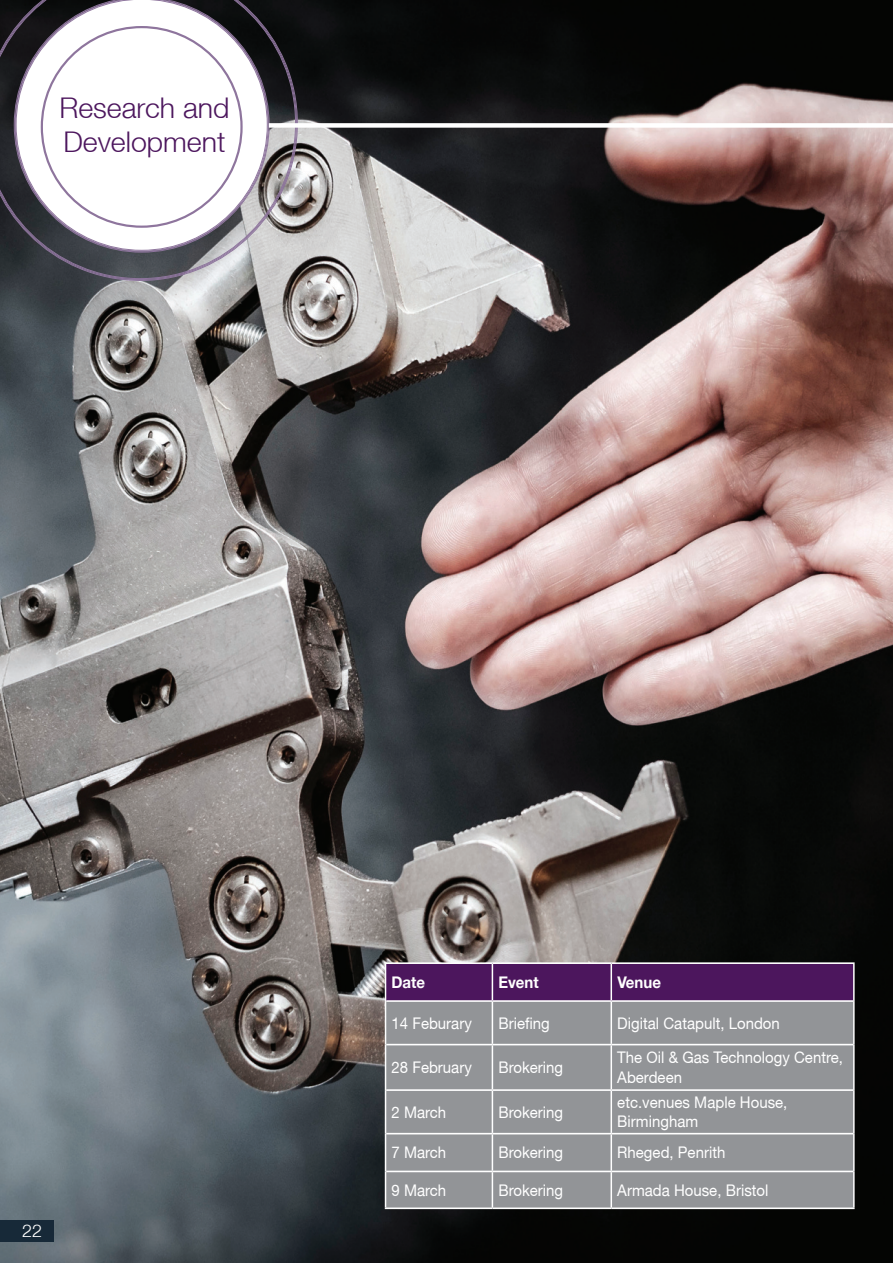
<style>
.page{position:relative;width:893px;height:1263px;background:#fff}
.page>*{position:absolute;margin:0;border:0;box-sizing:border-box;transform-origin:0 0}
.t1{font:300 28.5px/34.2px "Helvetica Neue";color:#4c165d}
.t2{font:300 18px "Helvetica Neue";color:#fff}
.t3{font:16.05px/19.2px "Helvetica Neue";color:#fff;scale:.93 1}
.t4{font:700 16.05px "Helvetica Neue";color:#fff;scale:.93 1}
</style>
<div class="page">
<img style="left:0;top:0;width:892px;height:1263px">
<div style="left:0;top:1220px;width:54px;height:22px;background:#172938"></div>
<svg style="left:0;top:0;width:296px;height:279px;background:#5a5a5f"></svg>
<svg style="left:16px;top:0;width:251px;height:250px"></svg>
<div style="left:42px;top:27px;width:199px;height:200px;background:#fff;border-radius:50%"></div>
<div style="left:269px;top:123px;width:623px;height:5px;background:#fff"></div>
<div style="left:386px;top:964px;width:467px;height:36px;background:#4c165d"></div>
<div style="left:386px;top:1002px;width:467px;height:206px;background:#929497"></div>
<hr style="left:385px;top:962px;width:107px;height:2px;background:#fff">
<hr style="left:492px;top:962px;width:119px;height:2px;background:#fff">
<hr style="left:611px;top:962px;width:243px;height:2px;background:#fff">
<hr style="left:386px;top:1000px;width:106px;height:2px;background:#fff">
<hr style="left:492px;top:1000px;width:119px;height:2px;background:#fff">
<hr style="left:611px;top:1000px;width:242px;height:2px;background:#fff">
<hr style="left:386px;top:1044px;width:106px;height:1px;background:#fff">
<hr style="left:492px;top:1044px;width:119px;height:1px;background:#fff">
<hr style="left:611px;top:1044px;width:242px;height:1px;background:#fff">
<hr style="left:386px;top:1089px;width:106px;height:2px;background:#fff">
<hr style="left:492px;top:1089px;width:119px;height:2px;background:#fff">
<hr style="left:611px;top:1089px;width:242px;height:2px;background:#fff">
<hr style="left:386px;top:1133px;width:106px;height:1px;background:#fff">
<hr style="left:492px;top:1133px;width:119px;height:1px;background:#fff">
<hr style="left:611px;top:1133px;width:242px;height:1px;background:#fff">
<hr style="left:386px;top:1171px;width:106px;height:1px;background:#fff">
<hr style="left:492px;top:1171px;width:119px;height:1px;background:#fff">
<hr style="left:611px;top:1171px;width:242px;height:1px;background:#fff">
<hr style="left:385px;top:1208px;width:107px;height:1px;background:#fff">
<hr style="left:492px;top:1208px;width:119px;height:1px;background:#fff">
<hr style="left:611px;top:1208px;width:243px;height:1px;background:#fff">
<hr style="left:385px;top:964px;width:1px;height:37px;background:#fff">
<hr style="left:491px;top:964px;width:2px;height:36px;background:#fff">
<hr style="left:610px;top:964px;width:2px;height:36px;background:#fff">
<hr style="left:853px;top:964px;width:1px;height:37px;background:#fff">
<hr style="left:385px;top:1001px;width:1px;height:44px;background:#fff">
<hr style="left:491px;top:1002px;width:2px;height:42px;background:#fff">
<hr style="left:610px;top:1002px;width:2px;height:42px;background:#fff">
<hr style="left:853px;top:1001px;width:1px;height:44px;background:#fff">
<hr style="left:385px;top:1045px;width:1px;height:45px;background:#fff">
<hr style="left:491px;top:1045px;width:2px;height:44px;background:#fff">
<hr style="left:610px;top:1045px;width:2px;height:44px;background:#fff">
<hr style="left:853px;top:1045px;width:1px;height:45px;background:#fff">
<hr style="left:385px;top:1090px;width:1px;height:44px;background:#fff">
<hr style="left:491px;top:1091px;width:2px;height:42px;background:#fff">
<hr style="left:610px;top:1091px;width:2px;height:42px;background:#fff">
<hr style="left:853px;top:1090px;width:1px;height:44px;background:#fff">
<hr style="left:385px;top:1134px;width:1px;height:37px;background:#fff">
<hr style="left:491px;top:1134px;width:2px;height:37px;background:#fff">
<hr style="left:610px;top:1134px;width:2px;height:37px;background:#fff">
<hr style="left:853px;top:1134px;width:1px;height:37px;background:#fff">
<hr style="left:385px;top:1171px;width:1px;height:37px;background:#fff">
<hr style="left:491px;top:1172px;width:2px;height:36px;background:#fff">
<hr style="left:610px;top:1172px;width:2px;height:36px;background:#fff">
<hr style="left:853px;top:1171px;width:1px;height:37px;background:#fff">
<h1 class="t1" style="left:59px;top:94px;width:172px">Research and<br>Development</h1>
<p class="t2" style="left:22px;top:1225px;width:22px">22</p>
<p class="t4" style="left:391px;top:977px;width:38px">Date</p>
<p class="t4" style="left:498px;top:977px;width:45px">Event</p>
<p class="t4" style="left:617px;top:977px;width:48px">Venue</p>
<p class="t3" style="left:391px;top:1015px;width:88px">14 Feburary</p>
<p class="t3" style="left:498px;top:1015px;width:57px">Briefing</p>
<p class="t3" style="left:617px;top:1015px;width:176px">Digital Catapult, London</p>
<p class="t3" style="left:391px;top:1059px;width:88px">28 February</p>
<p class="t3" style="left:498px;top:1059px;width:71px">Brokering</p>
<p class="t3" style="left:617px;top:1050px;width:244px">The Oil &amp; Gas Technology Centre,<br>Aberdeen</p>
<p class="t3" style="left:391px;top:1104px;width:60px">2 March</p>
<p class="t3" style="left:498px;top:1104px;width:71px">Brokering</p>
<p class="t3" style="left:617px;top:1094px;width:184px">etc.venues Maple House,<br>Birmingham</p>
<p class="t3" style="left:391px;top:1145px;width:60px">7 March</p>
<p class="t3" style="left:498px;top:1145px;width:71px">Brokering</p>
<p class="t3" style="left:617px;top:1145px;width:118px">Rheged, Penrith</p>
<p class="t3" style="left:391px;top:1182px;width:60px">9 March</p>
<p class="t3" style="left:498px;top:1182px;width:71px">Brokering</p>
<p class="t3" style="left:617px;top:1182px;width:164px">Armada House, Bristol</p>
</div>
